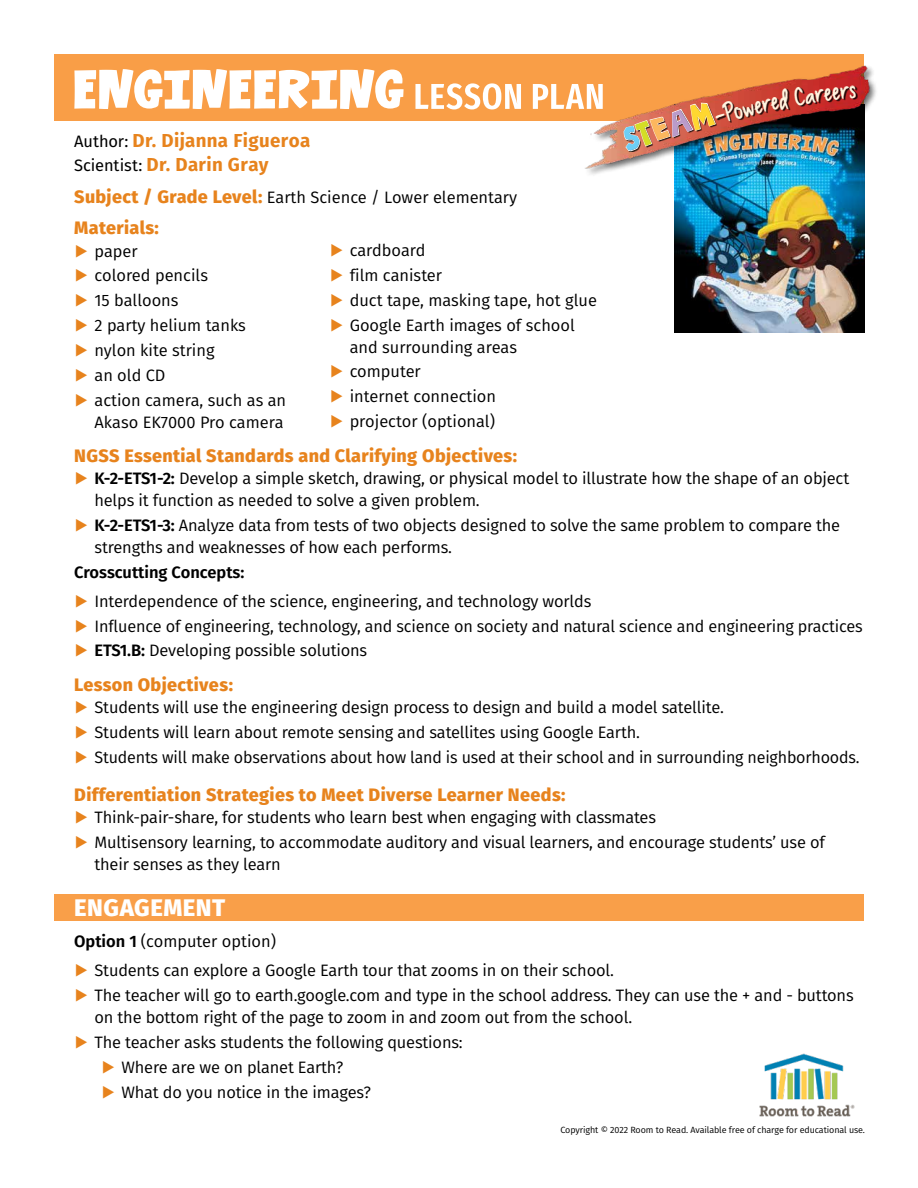
<style>
.page{position:relative;width:918px;height:1188px;background:#fff}
.page>*{position:absolute;margin:0;border:0;box-sizing:border-box;transform-origin:0 0}
.t1{font:800 24px "Fira Sans";letter-spacing:.02em;color:#fff}
.t2{font:700 18.75px/24px "Fira Sans";letter-spacing:.02em;color:#e7831d}
.t3{font:800 18px "Fira Sans";letter-spacing:.02em;color:#e7831d}
.t4{font:16.5px/24.9px "Fira Sans";letter-spacing:-.01em;color:#000}
.t5{font:9px "Fira Sans";letter-spacing:-.01em;color:#000}
.s1{font-weight:400;font-size:16.5px;color:#000}
.s2{font-weight:800;font-size:18px;color:#e7831d}
.s3{font-weight:700;color:#e7831d}
.s4{font-weight:600}
</style>
<div class="page">
<div style="left:54px;top:54px;width:810px;height:66px;background:#f99e47"></div>
<svg style="left:74px;top:69px;width:499px;height:40px"></svg>
<div style="left:54px;top:894px;width:810px;height:27px;background:#f99f49"></div>
<img style="left:759px;top:1053px;width:96px;height:64px">
<img style="left:674px;top:181px;width:190px;height:152px">
<img style="left:573px;top:84px;width:292px;height:97px">
<div style="left:584px;top:64px;width:294px;height:113px;background:#000;opacity:.55"></div>
<img style="left:620px;top:85px;width:236px;height:67px">
<p class="t2" style="left:74px;top:128px;width:238px"><span class="s1">Author:</span> Dr. Dijanna Figueroa<br><span class="s1">Scientist:</span> Dr. Darin Gray</p>
<p class="t4" style="left:74px;top:184px;width:444px"><span class="s2">Subject / Grade Level:</span> Earth Science / Lower elementary</p>
<p class="t3" style="left:74px;top:213px;width:86px">Materials:</p>
<p class="t4" style="left:74px;top:238px;width:213px"><span class="s3">▶</span> paper<br><span class="s3">▶</span> colored pencils<br><span class="s3">▶</span> 15 balloons<br><span class="s3">▶</span> 2 party helium tanks<br><span class="s3">▶</span> nylon kite string<br><span class="s3">▶</span> an old CD<br><span class="s3">▶</span> action camera, such as an</p>
<p class="t4" style="left:94px;top:409px;width:191px">Akaso EK7000 Pro camera</p>
<p class="t3" style="left:74px;top:440px;width:444px">NGSS Essential Standards and Clarifying Objectives:</p>
<p class="t4" style="left:94px;top:467px;width:756px;line-height:22.2px;text-indent:-20px"><span class="s3">▶</span> <span class="s4">K-2-ETS1-2:</span> Develop a simple sketch, drawing, or physical model to illustrate how the shape of an object helps it function as needed to solve a given problem.</p>
<p class="t4" style="left:94px;top:514px;width:747px;line-height:22.2px;text-indent:-20px"><span class="s3">▶</span> <span class="s4">K-2-ETS1-3:</span> Analyze data from tests of two objects designed to solve the same problem to compare the strengths and weaknesses of how each performs.</p>
<p class="t4" style="left:74px;top:557px;width:519px;line-height:28.8px"><span class="s4">Crosscutting Concepts:<br></span><span class="s3">▶</span> Interdependence of the science, engineering, and technology worlds</p>
<p class="t4" style="left:74px;top:613px;width:790px"><span class="s3">▶</span> Influence of engineering, technology, and science on society and natural science and engineering practices <span class="s3">▶</span> <span class="s4">ETS1.B:</span> Developing possible solutions</p>
<p class="t3" style="left:74px;top:669px;width:160px">Lesson Objectives:</p>
<p class="t4" style="left:74px;top:694px;width:787px"><span class="s3">▶</span> Students will use the engineering design process to design and build a model satellite.<br><span class="s3">▶</span> Students will learn about remote sensing and satellites using Google Earth.<br><span class="s3">▶</span> Students will make observations about how land is used at their school and in surrounding neighborhoods.</p>
<p class="t3" style="left:74px;top:779px;width:493px">Differentiation Strategies to Meet Diverse Learner Needs:</p>
<p class="t4" style="left:74px;top:804px;width:752px"><span class="s3">▶</span> Think-pair-share, for students who learn best when engaging with classmates<br><span class="s3">▶</span> Multisensory learning, to accommodate auditory and visual learners, and encourage students’ use of</p>
<p class="t4" style="left:94px;top:851px;width:188px">their senses as they learn</p>
<h1 class="t1" style="left:74px;top:887px;width:152px">ENGAGEMENT</h1>
<p class="t4" style="left:74px;top:927px;width:541px;line-height:28.8px"><span class="s4">Option 1</span> (computer option)<br><span class="s3">▶</span> Students can explore a Google Earth tour that zooms in on their school.</p>
<p class="t4" style="left:94px;top:984px;width:761px;line-height:22.2px;text-indent:-20px"><span class="s3">▶</span> The teacher will go to earth.google.com and type in the school address. They can use the + and - buttons on the bottom right of the page to zoom in and zoom out from the school.</p>
<p class="t4" style="left:101px;top:1030px;width:363px;text-indent:-27px"><span class="s3">▶</span> The teacher asks students the following questions: <span class="s3">▶</span> Where are we on planet Earth?<br><span class="s3">▶</span> What do you notice in the images?</p>
<p class="t5" style="left:561px;top:1123px;width:306px">Copyright © 2022 Room to Read. Available free of charge for educational use.</p>
<p class="t4" style="left:329px;top:237px;width:269px"><span class="s3">▶</span> cardboard<br><span class="s3">▶</span> film canister<br><span class="s3">▶</span> duct tape, masking tape, hot glue <span class="s3">▶</span> Google Earth images of school</p>
<p class="t4" style="left:329px;top:334px;width:189px;text-indent:20px">and surrounding areas <span class="s3">▶</span> computer<br><span class="s3">▶</span> internet connection<br><span class="s3">▶</span> projector (optional)</p>
</div>
